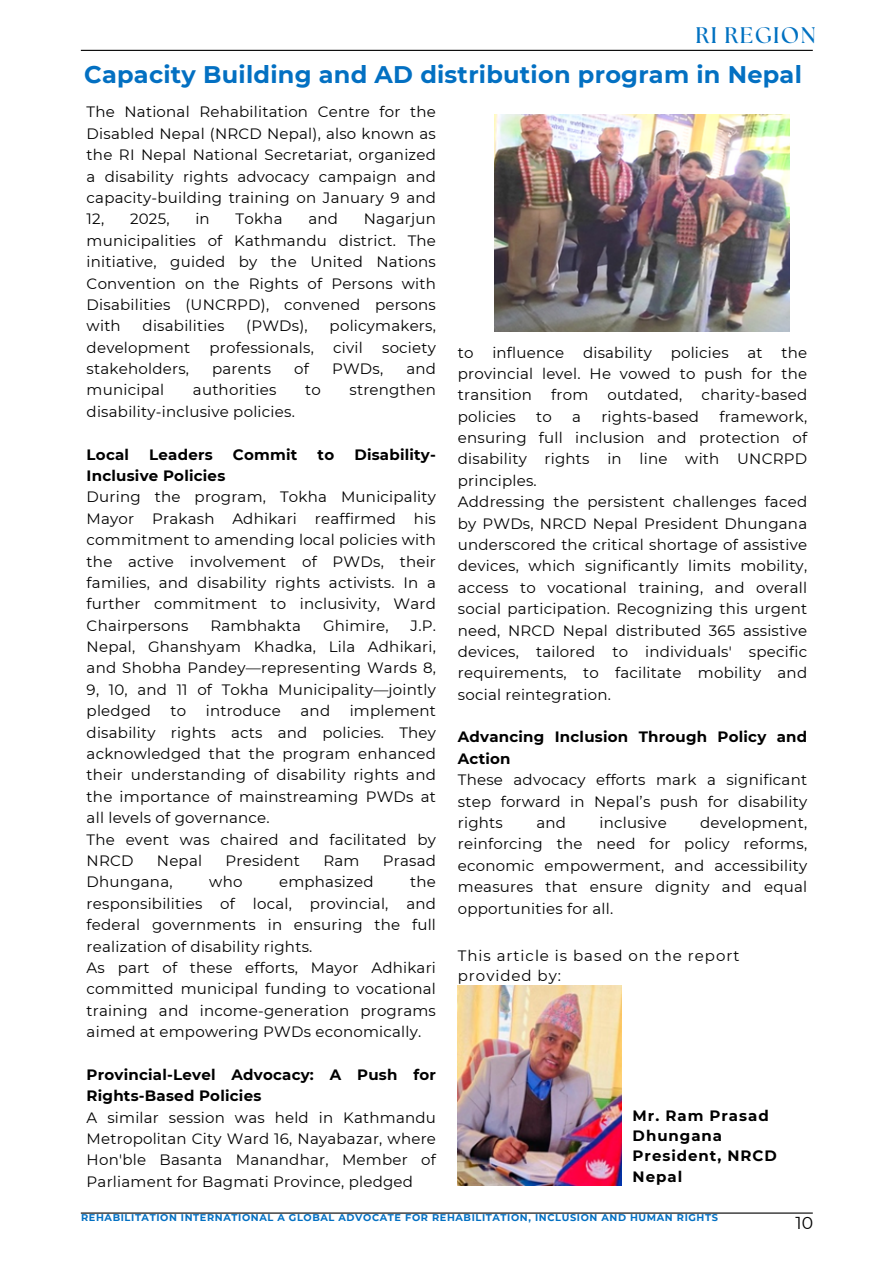
<style>
.page{position:relative;width:894px;height:1264px;background:#fff}
.page>*{position:absolute;margin:0;border:0;box-sizing:border-box;transform-origin:0 0}
.t1{font:700 24px "Montserrat";letter-spacing:.01em;color:#0370c2}
.t2{font:700 22.5px "The Seasons";letter-spacing:.065em;color:#0171c1}
.t3{font:17.25px "Montserrat";color:#000}
.t4{font:15px/21.3px "Montserrat";letter-spacing:.015em;color:#000;text-align:justify}
.t5{font:700 15px/21.3px "Montserrat";letter-spacing:.015em;color:#000}
.t6{font:15px/20.2px "Montserrat";letter-spacing:.065em;color:#000}
.t7{font:700 15px/20.2px "Montserrat";letter-spacing:.065em;color:#000}
.t8{font:700 9.75px "Montserrat";letter-spacing:.065em;color:#0370c2}
</style>
<div class="page">
<hr style="left:81px;top:50px;width:731px;height:1px;background:#000">
<hr style="left:81px;top:1212px;width:731px;height:1px;background:#000">
<img style="left:494px;top:114px;width:294px;height:217px">
<img style="left:457px;top:985px;width:164px;height:200px">
<p class="t2" style="left:695px;top:25px;width:122px">RI REGION</p>
<p class="t1" style="left:84px;top:59px;width:719px">Capacity Building and AD distribution program in Nepal</p>
<h1 class="t4" style="left:87px;top:101px;width:351px">The National Rehabilitation Centre for the Disabled Nepal (NRCD Nepal), also known as the RI Nepal National Secretariat, organized a disability rights advocacy campaign and capacity-building training on January 9 and 12,</h1>
<h1 class="t4" style="left:87px;top:208px;width:351px;text-indent:277px">Nagarjun municipalities of Kathmandu district. The initiative, guided by the United Nations Convention on the Rights of Persons with Disabilities (UNCRPD), convened persons with</h1>
<h1 class="t4" style="left:130px;top:208px;width:41px">2025,</h1>
<h1 class="t4" style="left:195px;top:208px;width:16px">in</h1>
<h1 class="t4" style="left:235px;top:208px;width:48px">Tokha</h1>
<h1 class="t4" style="left:308px;top:208px;width:31px">and</h1>
<h1 class="t4" style="left:143px;top:315px;width:83px">disabilities</h1>
<h1 class="t4" style="left:246px;top:315px;width:63px">(PWDs),</h1>
<h1 class="t4" style="left:329px;top:315px;width:108px">policymakers,</h1>
<h1 class="t4" style="left:87px;top:337px;width:105px">development</h1>
<h1 class="t4" style="left:209px;top:337px;width:106px">professionals,</h1>
<h1 class="t4" style="left:333px;top:337px;width:31px">civil</h1>
<h1 class="t4" style="left:382px;top:337px;width:55px">society</h1>
<h1 class="t4" style="left:87px;top:358px;width:104px">stakeholders,</h1>
<h1 class="t4" style="left:212px;top:358px;width:61px">parents</h1>
<h1 class="t4" style="left:294px;top:358px;width:16px">of</h1>
<h1 class="t4" style="left:332px;top:358px;width:53px">PWDs,</h1>
<h1 class="t4" style="left:406px;top:358px;width:31px">and</h1>
<h1 class="t4" style="left:87px;top:379px;width:79px">municipal</h1>
<h1 class="t4" style="left:193px;top:379px;width:85px">authorities</h1>
<h1 class="t4" style="left:305px;top:379px;width:17px">to</h1>
<h1 class="t4" style="left:349px;top:379px;width:88px">strengthen</h1>
<h1 class="t4" style="left:87px;top:401px;width:210px">disability-inclusive policies.</h1>
<p class="t5" style="left:87px;top:443px;width:44px">Local</p>
<p class="t5" style="left:149px;top:443px;width:65px">Leaders</p>
<p class="t5" style="left:233px;top:443px;width:66px">Commit</p>
<p class="t5" style="left:317px;top:443px;width:18px">to</p>
<p class="t5" style="left:354px;top:443px;width:83px">Disability-</p>
<p class="t5" style="left:87px;top:465px;width:140px">Inclusive Policies</p>
<h2 class="t4" style="left:87px;top:486px;width:351px">During the program, Tokha Municipality Mayor Prakash Adhikari reaffirmed his commitment to amending local policies with the active involvement of PWDs, their families, and disability rights activists. In a further commitment to inclusivity, Ward Chairpersons</h2>
<h2 class="t4" style="left:210px;top:614px;width:92px">Rambhakta</h2>
<h2 class="t4" style="left:323px;top:614px;width:67px">Ghimire,</h2>
<h2 class="t4" style="left:87px;top:614px;width:351px;text-indent:324px">J.P.<br>Nepal, Ghanshyam Khadka, Lila Adhikari, and Shobha Pandey—representing Wards 8, 9, 10, and 11 of Tokha Municipality—jointly pledged</h2>
<h2 class="t4" style="left:87px;top:700px;width:351px;text-indent:263px">implement disability rights acts and policies. They acknowledged that the program enhanced their understanding of disability rights and the importance of mainstreaming PWDs at all levels of governance.</h2>
<p class="t4" style="left:87px;top:828px;width:351px">The event was chaired and facilitated by<br>NRCD</p>
<h2 class="t4" style="left:170px;top:700px;width:17px">to</h2>
<h2 class="t4" style="left:206px;top:700px;width:77px">introduce</h2>
<h2 class="t4" style="left:300px;top:700px;width:31px">and</h2>
<p class="t4" style="left:157px;top:850px;width:47px">Nepal</p>
<p class="t4" style="left:225px;top:850px;width:76px">President</p>
<p class="t4" style="left:323px;top:850px;width:38px">Ram</p>
<p class="t4" style="left:383px;top:850px;width:55px">Prasad</p>
<p class="t4" style="left:87px;top:871px;width:87px">Dhungana,</p>
<p class="t4" style="left:209px;top:871px;width:35px">who</p>
<p class="t4" style="left:279px;top:871px;width:96px">emphasized</p>
<p class="t4" style="left:87px;top:871px;width:351px;text-indent:323px">the responsibilities of local, provincial, and federal governments in ensuring the full realization of disability rights.</p>
<p class="t4" style="left:87px;top:956px;width:351px">As part of these efforts, Mayor Adhikari committed municipal funding to vocational training and income-generation programs aimed at empowering PWDs economically.</p>
<p class="t5" style="left:87px;top:1063px;width:351px">Provincial-Level Advocacy: A Push for<br>Rights-Based Policies</p>
<p class="t4" style="left:87px;top:1106px;width:351px">A similar session was held in Kathmandu Metropolitan City Ward 16, Nayabazar, where Hon'ble Basanta Manandhar, Member of Parliament for Bagmati Province, pledged</p>
<p class="t4" style="left:457px;top:341px;width:351px">to influence disability policies at the provincial level. He vowed to push for the transition</p>
<p class="t4" style="left:551px;top:384px;width:39px">from</p>
<p class="t4" style="left:607px;top:384px;width:76px">outdated,</p>
<p class="t4" style="left:701px;top:384px;width:107px">charity-based</p>
<p class="t4" style="left:457px;top:405px;width:351px;text-indent:261px">framework, ensuring full inclusion and protection of disability rights in line with UNCRPD principles.</p>
<p class="t4" style="left:457px;top:491px;width:351px">Addressing the persistent challenges faced by PWDs, NRCD Nepal President Dhungana underscored the critical shortage of assistive devices, which significantly limits mobility, access to vocational training, and overall social participation. Recognizing this urgent need, NRCD Nepal distributed 365 assistive devices, tailored to individuals' specific requirements, to facilitate mobility and social reintegration.</p>
<p class="t5" style="left:457px;top:726px;width:351px">Advancing Inclusion Through Policy and<br>Action</p>
<p class="t4" style="left:457px;top:769px;width:351px">These advocacy efforts mark a significant step forward in Nepal’s push for disability rights</p>
<p class="t4" style="left:457px;top:405px;width:60px">policies</p>
<p class="t4" style="left:536px;top:405px;width:17px">to</p>
<p class="t4" style="left:572px;top:405px;width:10px">a</p>
<p class="t4" style="left:601px;top:405px;width:99px">rights-based</p>
<p class="t4" style="left:457px;top:812px;width:351px;text-indent:242px">development, reinforcing the need for policy reforms, economic empowerment, and accessibility measures that ensure dignity and equal opportunities for all.</p>
<p class="t4" style="left:536px;top:812px;width:31px">and</p>
<p class="t4" style="left:599px;top:812px;width:69px">inclusive</p>
<p class="t6" style="left:457px;top:945px;width:283px">This article is based on the report provided by:</p>
<h4 class="t7" style="left:632px;top:1105px;width:146px">Mr. Ram Prasad<br>Dhungana<br>President, NRCD<br>Nepal</h4>
<p class="t8" style="left:81px;top:1211px;width:638px">REHABILITATION INTERNATIONAL A GLOBAL ADVOCATE FOR REHABILITATION, INCLUSION AND HUMAN RIGHTS</p>
<p class="t3" style="left:795px;top:1212px;width:19px">10</p>
</div>
